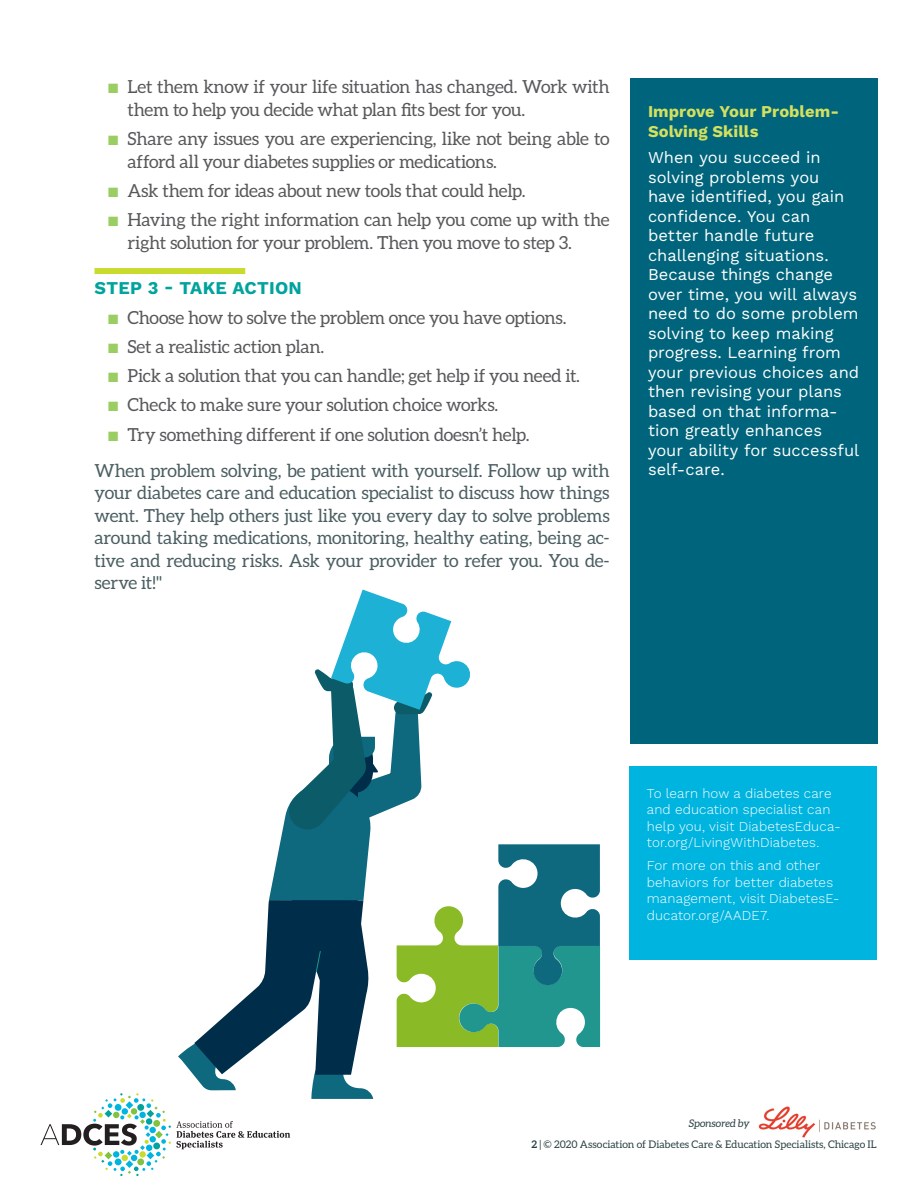
<style>
.page{position:relative;width:918px;height:1188px;background:#fff}
.page>*{position:absolute;margin:0;border:0;box-sizing:border-box;transform-origin:0 0}
.t1{font:18px/22.5px "Aleo";letter-spacing:-.02em;color:#57585a}
.body_aleo{font:18px/22.5px "Aleo";letter-spacing:-.02em;color:#4b5e61;text-align:justify}
.Sub_bars_thin_copy{font:700 18px "Work Sans";letter-spacing:.01em;color:#00a39d}
.word_wall_sidebar{font:16.5px/19.5px "Work Sans";color:#fff}
.word_wall_sidebar-2{font:700 16.5px/19.5px "Work Sans";letter-spacing:.005em;color:#d4e05e}
.sidebar_thin{font:300 13.5px/16.5px "Work Sans";letter-spacing:.01em;color:#fff}
.page_numbers{font:10.5px "Aleo";color:#2b4144}
.page_numbers-2{font:italic 10.5px "Aleo";color:#2b4144}
.s1{color:#9acd62}
.s2{font-weight:700}
</style>
<div class="page">
<div style="left:94px;top:268px;width:151px;height:6px;background:#cadb2f"></div>
<div style="left:630px;top:79px;width:248px;height:665px;background:#00657c"></div>
<div style="left:629px;top:767px;width:248px;height:193px;background:#00b4e0"></div>
<svg style="left:41px;top:590px;width:559px;height:586px"></svg>
<img style="left:758px;top:1106px;width:118px;height:32px">
<p class="t1" style="left:128px;top:75px;width:484px;text-indent:-20px"><span class="s1">■</span> Let them know if your life situation has changed. Work with them to help you decide what plan fits best for you.</p>
<p class="t1" style="left:128px;top:127px;width:484px;text-indent:-20px"><span class="s1">■</span> Share any issues you are experiencing, like not being able to afford all your diabetes supplies or medications.</p>
<p class="t1" style="left:108px;top:179px;width:419px"><span class="s1">■</span> Ask them for ideas about new tools that could help.</p>
<p class="t1" style="left:128px;top:208px;width:484px;text-indent:-20px"><span class="s1">■</span> Having the right information can help you come up with the right solution for your problem. Then you move to step 3.</p>
<p class="Sub_bars_thin_copy" style="left:94px;top:275px;width:209px">STEP 3 - TAKE ACTION</p>
<p class="t1" style="left:108px;top:306px;width:460px"><span class="s1">■</span> Choose how to solve the problem once you have options.</p>
<p class="t1" style="left:108px;top:335px;width:218px"><span class="s1">■</span> Set a realistic action plan.</p>
<p class="t1" style="left:108px;top:364px;width:474px"><span class="s1">■</span> Pick a solution that you can handle; get help if you need it.</p>
<p class="t1" style="left:108px;top:393px;width:392px"><span class="s1">■</span> Check to make sure your solution choice works.</p>
<p class="t1" style="left:108px;top:423px;width:423px"><span class="s1">■</span> Try something different if one solution doesn’t help.</p>
<p class="body_aleo" style="left:94px;top:459px;width:517px">When problem solving, be patient with yourself. Follow up with your diabetes care and education specialist to discuss how things went. They help others just like you every day to solve problems around taking medications, monitoring, healthy eating, being ac&shy;tive and reducing risks. Ask your provider to refer you. You de&shy;serve it!"</p>
<p class="word_wall_sidebar-2" style="left:648px;top:101px;width:193px">Improve Your Problem-<br>Solving Skills</p>
<p class="word_wall_sidebar" style="left:648px;top:147px;width:213px">When you succeed in solving problems you have identified, you gain confidence. You can better handle future challenging situations.<br>Because things change over time, you will always need to do some problem solving to keep making progress. Learning from your previous choices and then revising your plans based on that informa&shy;tion greatly enhances your ability for successful self-care.</p>
<p class="sidebar_thin" style="left:647px;top:784px;width:195px">To learn how a diabetes care and education specialist can help you, visit DiabetesEduca&shy;tor.org/LivingWithDiabetes.</p>
<p class="sidebar_thin" style="left:647px;top:857px;width:194px">For more on this and other behaviors for better diabetes management, visit DiabetesE&shy;ducator.org/AADE7.</p>
<p class="page_numbers-2" style="left:689px;top:1118px;width:62px">Sponsored by</p>
<p class="page_numbers" style="left:531px;top:1138px;width:347px"><span class="s2">2</span> | © 2020 Association of Diabetes Care &amp; Education Specialists, Chicago IL</p>
</div>
